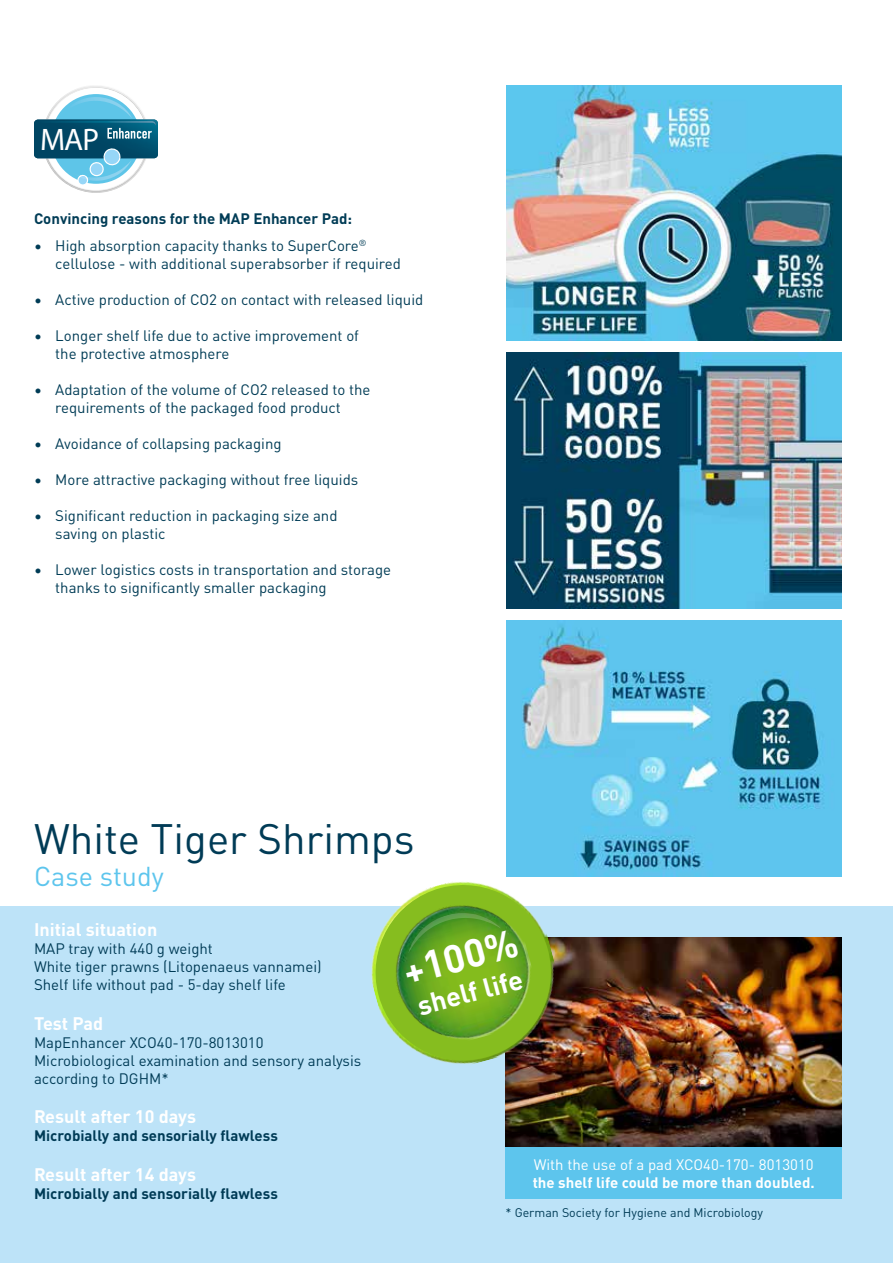
<style>
.page{position:relative;width:893px;height:1263px;background:#fff}
.page>*{position:absolute;margin:0;border:0;box-sizing:border-box;transform-origin:0 0}
.t1{font:42px "DIN Pro";color:#003b56}
.t2{font:700 39.15px "DIN Pro";color:#fff}
.t3{font:31.2px "DIN Bold";color:#fff}
.t4{font:27px "DIN Pro";color:#5dc5ed}
.t5{font:700 27px "DIN Pro";color:#fff}
.t6{font:700 18px "DIN Pro";color:#fff}
.t7{font:15px/18px "DIN Pro";color:#003c56}
.t8{font:15px/18px "DIN Pro";color:#003b56}
.t9{font:700 15px "DIN Pro";color:#003b56}
.t10{font:700 15px "DIN Pro";color:#003c56}
.t11{font:700 15px "DIN Pro";color:#fff}
.t12{font:15px "DIN Pro";color:#fff}
.t13{font:12.45px "DIN Pro";color:#003b56}
.s1{font-size:37.05px}
</style>
<div class="page">
<div style="left:0;top:907px;width:893px;height:356px;background:#bde3f8"></div>
<img style="left:34px;top:120px;width:124px;height:38px">
<svg style="left:36px;top:86px;width:120px;height:107px"></svg>
<img style="left:507px;top:85px;width:335px;height:255px">
<img style="left:506px;top:353px;width:336px;height:255px">
<img style="left:507px;top:621px;width:335px;height:255px">
<img style="left:505px;top:937px;width:337px;height:210px">
<div style="left:505px;top:1147px;width:337px;height:52px;background:#5dc5ed"></div>
<img style="left:352px;top:861px;width:223px;height:223px">
<img style="left:366px;top:875px;width:194px;height:195px">
<h3 class="t3" style="left:40px;top:120px;width:60px">MAP</h3>
<p class="t10" style="left:34px;top:207px;width:320px">Convincing reasons for the MAP Enhancer Pad:</p>
<p class="t7" style="left:55px;top:236px;width:347px;text-indent:-21px">• High absorption capacity thanks to SuperCore<sup>® </sup>cellulose - with additional superabsorber if required</p>
<p class="t7" style="left:34px;top:290px;width:391px">• Active production of CO2 on contact with released liquid</p>
<p class="t7" style="left:55px;top:326px;width:305px;text-indent:-21px">• Longer shelf life due to active improvement of the protective atmosphere</p>
<p class="t7" style="left:34px;top:380px;width:338px;text-align:center">• Adaptation of the volume of CO2 released to the requirements of the packaged food product</p>
<p class="t7" style="left:34px;top:434px;width:249px">• Avoidance of collapsing packaging</p>
<p class="t7" style="left:34px;top:470px;width:326px">• More attractive packaging without free liquids</p>
<p class="t7" style="left:55px;top:506px;width:284px;text-indent:-21px">• Significant reduction in packaging size and saving on plastic</p>
<p class="t7" style="left:55px;top:560px;width:337px;text-indent:-21px">• Lower logistics costs in transportation and storage thanks to significantly smaller packaging</p>
<h1 class="t1" style="left:34px;top:807px;width:382px">White Tiger Shrimps</h1>
<h3 class="t4" style="left:34px;top:856px;width:131px">Case study</h3>
<p class="t6" style="left:34px;top:915px;width:125px">Initial situation</p>
<p class="t8" style="left:34px;top:938px;width:289px">MAP tray with 440 g weight<br>White tiger prawns (Litopenaeus vannamei)<br>Shelf life without pad - 5-day shelf life</p>
<p class="t6" style="left:34px;top:1009px;width:71px">Test Pad</p>
<p class="t8" style="left:34px;top:1032px;width:329px">MapEnhancer XCO40-170-8013010<br>Microbiological examination and sensory analysis according to DGHM*</p>
<p class="t6" style="left:34px;top:1102px;width:164px">Result after 10 days</p>
<p class="t9" style="left:34px;top:1124px;width:245px">Microbially and sensorially flawless</p>
<p class="t6" style="left:34px;top:1160px;width:164px">Result after 14 days</p>
<p class="t9" style="left:34px;top:1181px;width:245px">Microbially and sensorially flawless</p>
<h2 class="t2" style="left:396px;top:942px;width:119px;rotate:-15deg"><span class="s1">+</span>100%</h2>
<h3 class="t5" style="left:413px;top:986px;width:109px;rotate:-15deg">shelf life</h3>
<p class="t12" style="left:534px;top:1153px;width:282px">With the use of a pad XCO40-170- 8013010</p>
<p class="t11" style="left:533px;top:1171px;width:284px">the shelf life could be more than doubled.</p>
<p class="t13" style="left:505px;top:1203px;width:259px">* German Society for Hygiene and Microbiology</p>
</div>
